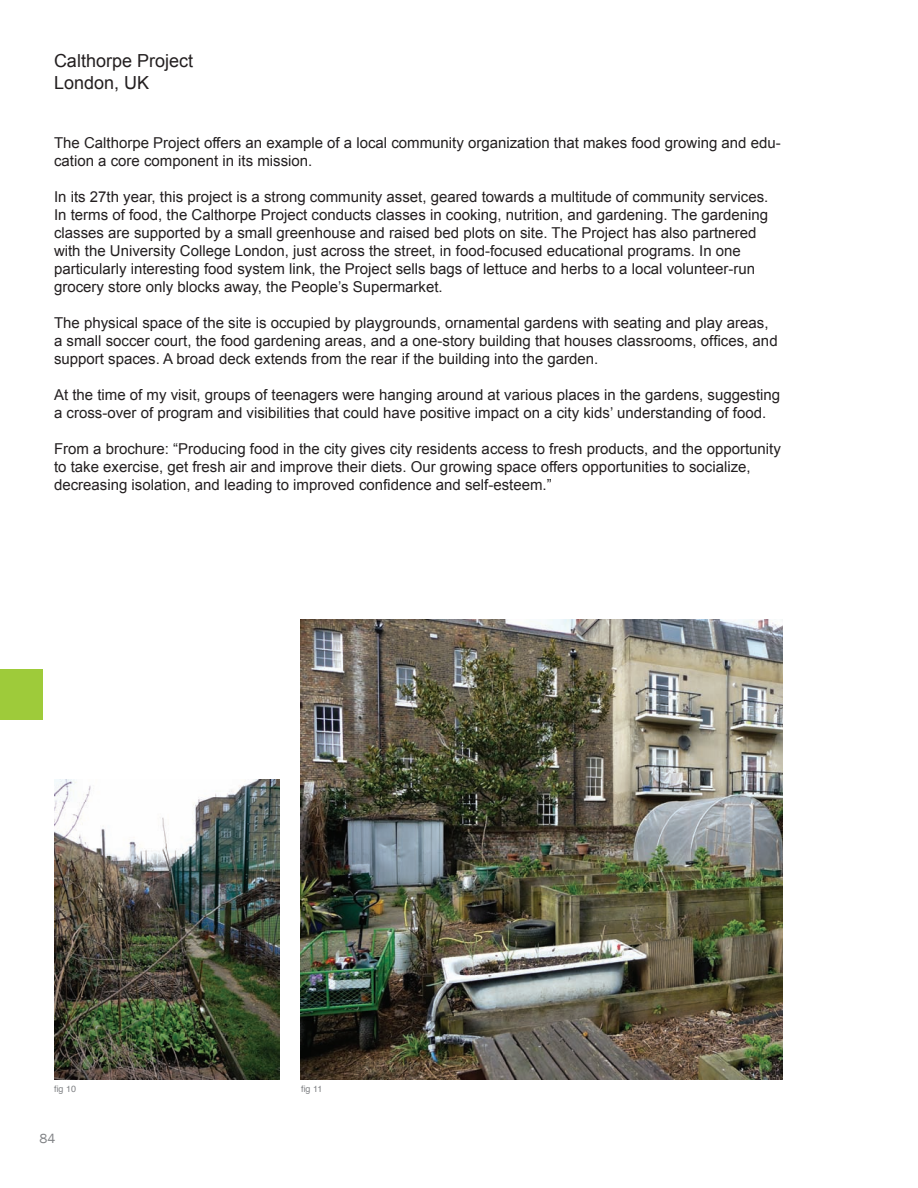
<style>
.page{position:relative;width:918px;height:1188px;background:#fff}
.page>*{position:absolute;margin:0;border:0;box-sizing:border-box;transform-origin:0 0}
.t1{font:18px/21.6px "Arial";color:#231f20}
.t2{font:15px/18px "Arial";color:#231f20}
.t3{font:13.5px "Franklin Gothic";color:#808285}
.t4{font:9px "Helvetica";color:#808285}
</style>
<div class="page">
<img style="left:301px;top:619px;width:482px;height:461px">
<img style="left:54px;top:779px;width:225px;height:301px">
<div style="left:0;top:670px;width:43px;height:50px;background:#9ecb3a"></div>
<p class="t1" style="left:54px;top:50px;width:141px">Calthorpe Project<br>London, UK</p>
<p class="t2" style="left:54px;top:134px;width:728px">The Calthorpe Project offers an example of a local community organization that makes food growing and edu&shy;cation a core component in its mission.</p>
<p class="t2" style="left:54px;top:188px;width:716px">In its 27th year, this project is a strong community asset, geared towards a multitude of community services.<br>In terms of food, the Calthorpe Project conducts classes in cooking, nutrition, and gardening. The gardening classes are supported by a small greenhouse and raised bed plots on site. The Project has also partnered with the University College London, just across the street, in food-focused educational programs. In one particularly interesting food system link, the Project sells bags of lettuce and herbs to a local volunteer-run grocery store only blocks away, the People’s Supermarket.</p>
<p class="t2" style="left:54px;top:314px;width:725px">The physical space of the site is occupied by playgrounds, ornamental gardens with seating and play areas, a small soccer court, the food gardening areas, and a one-story building that houses classrooms, offices, and support spaces. A broad deck extends from the rear if the building into the garden.</p>
<p class="t2" style="left:54px;top:386px;width:728px">At the time of my visit, groups of teenagers were hanging around at various places in the gardens, suggesting a cross-over of program and visibilities that could have positive impact on a city kids’ understanding of food.</p>
<p class="t2" style="left:54px;top:440px;width:728px">From a brochure: “Producing food in the city gives city residents access to fresh products, and the opportunity to take exercise, get fresh air and improve their diets. Our growing space offers opportunities to socialize, decreasing isolation, and leading to improved confidence and self-esteem.”</p>
<p class="t4" style="left:54px;top:1082px;width:24px">fig 10</p>
<p class="t4" style="left:301px;top:1082px;width:23px">fig 11</p>
<p class="t3" style="left:39px;top:1131px;width:17px">84</p>
</div>
